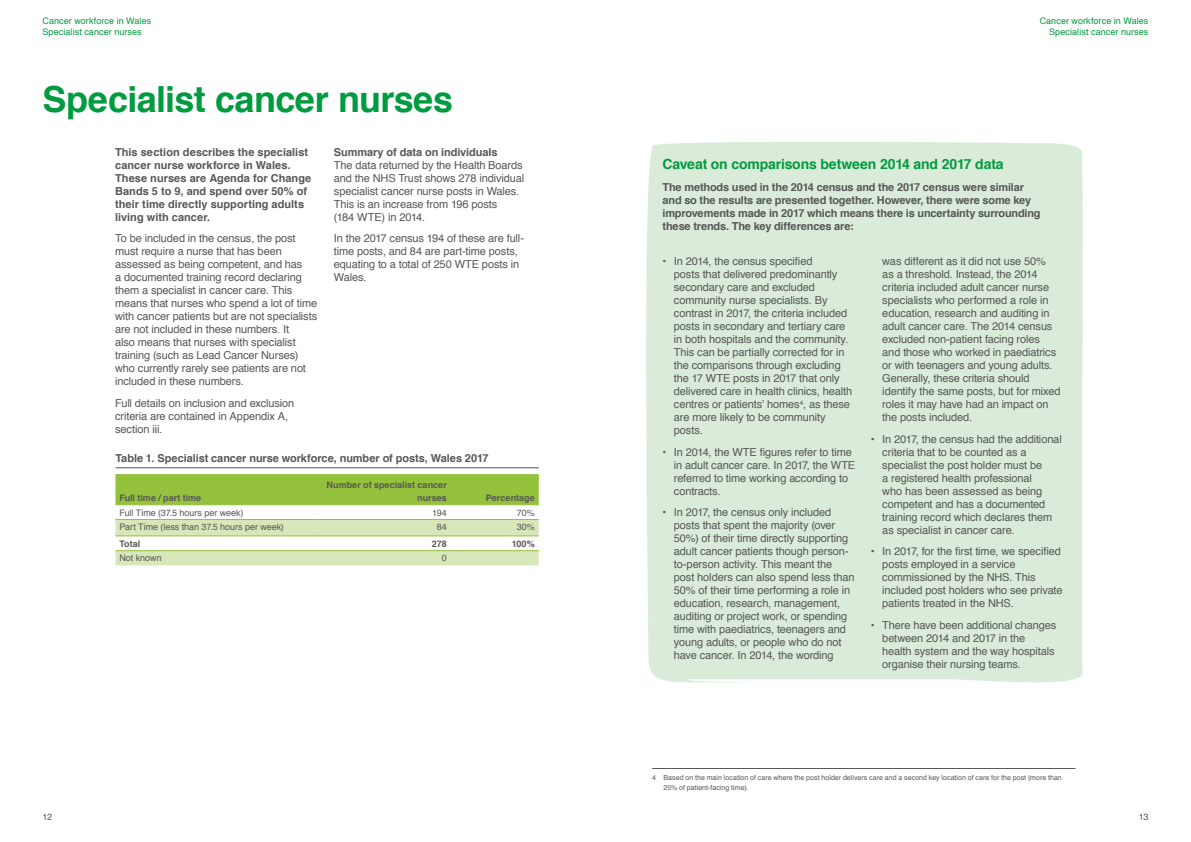
<style>
.page{position:relative;width:1191px;height:842px;background:#fff}
.page>*{position:absolute;margin:0;border:0;box-sizing:border-box;transform-origin:0 0}
.t1{font:700 36px "Helvetica";letter-spacing:-.015em;color:#009b3e}
.t2{font:700 14px "Helvetica";letter-spacing:-.01em;color:#009b3e}
.t3{font:11px/13px "Helvetica";letter-spacing:-.01em;color:#575756}
.t4{font:700 11px/13px "Helvetica";letter-spacing:-.005em;color:#575756}
.t5{font:9px/10.8px "Helvetica";letter-spacing:.01em;color:#009b3e}
.t6{font:9px "Helvetica";letter-spacing:-.005em;color:#575756}
.t7{font:700 9px/13px "Helvetica";color:#575756;text-align:right}
.t8{font:7px/10px "Helvetica";letter-spacing:.005em;color:#575756}
</style>
<div class="page">
<div style="left:646px;top:142px;width:437px;height:541px;background:#daebd9"></div>
<hr style="left:115px;top:467px;width:424px;height:1px;background:#575756">
<div style="left:115px;top:474px;width:424px;height:30px;background:#94c23d"></div>
<svg style="left:115px;top:520px;width:424px;height:45px"></svg>
<hr style="left:115px;top:504px;width:205px;height:1px;background:#94c23d">
<hr style="left:320px;top:504px;width:131px;height:1px;background:#94c23d">
<hr style="left:451px;top:504px;width:88px;height:1px;background:#94c23d">
<hr style="left:115px;top:519px;width:205px;height:1px;background:#94c23d">
<hr style="left:320px;top:519px;width:131px;height:1px;background:#94c23d">
<hr style="left:451px;top:519px;width:88px;height:1px;background:#94c23d">
<hr style="left:115px;top:535px;width:205px;height:1px;background:#94c23d">
<hr style="left:320px;top:535px;width:131px;height:1px;background:#94c23d">
<hr style="left:451px;top:535px;width:88px;height:1px;background:#94c23d">
<hr style="left:115px;top:550px;width:205px;height:1px;background:#94c23d">
<hr style="left:320px;top:550px;width:131px;height:1px;background:#94c23d">
<hr style="left:451px;top:550px;width:88px;height:1px;background:#94c23d">
<hr style="left:652px;top:768px;width:423px;height:1px;background:#575756">
<p class="t5" style="left:43px;top:15px;width:110px">Cancer workforce in Wales<br>Specialist cancer nurses</p>
<h1 class="t1" style="left:43px;top:70px;width:412px">Specialist cancer nurses</h1>
<p class="t4" style="left:115px;top:145px;width:198px">This section describes the specialist cancer nurse workforce in Wales.<br>These nurses are Agenda for Change<br>Bands 5 to 9, and spend over 50% of their time directly supporting adults living with cancer.</p>
<p class="t3" style="left:115px;top:232px;width:204px">To be included in the census, the post must require a nurse that has been assessed as being competent, and has<br>a documented training record declaring them a specialist in cancer care. This means that nurses who spend a lot of time with cancer patients but are not specialists are not included in these numbers. It<br>also means that nurses with specialist training (such as Lead Cancer Nurses) who currently rarely see patients are not included in these numbers.</p>
<p class="t3" style="left:115px;top:397px;width:181px">Full details on inclusion and exclusion criteria are contained in Appendix A, section iii.</p>
<p class="t4" style="left:334px;top:145px;width:165px">Summary of data on individuals</p>
<p class="t3" style="left:334px;top:159px;width:192px">The data returned by the Health Boards and the NHS Trust shows 278 individual specialist cancer nurse posts in Wales.<br>This is an increase from 196 posts<br>(184 WTE) in 2014.</p>
<p class="t3" style="left:334px;top:232px;width:192px">In the 2017 census 194 of these are full&shy;time posts, and 84 are part-time posts, equating to a total of 250 WTE posts in<br>Wales.</p>
<p class="t4" style="left:115px;top:451px;width:375px">Table 1. Specialist cancer nurse workforce, number of posts, Wales 2017</p>
<p class="t7" style="left:119px;top:491px;width:83px">Full time / part time</p>
<p class="t7" style="left:327px;top:478px;width:122px">Number of specialist cancer nurses</p>
<p class="t7" style="left:486px;top:491px;width:50px">Percentage</p>
<p class="t6" style="left:119px;top:505px;width:125px">Full Time (37.5 hours per week)</p>
<p class="t6" style="left:432px;top:505px;width:16px">194</p>
<p class="t6" style="left:517px;top:505px;width:19px">70%</p>
<p class="t6" style="left:119px;top:520px;width:166px">Part Time (less than 37.5 hours per week)</p>
<p class="t6" style="left:437px;top:520px;width:12px">84</p>
<p class="t6" style="left:516px;top:520px;width:20px">30%</p>
<p class="t7" style="left:119px;top:537px;width:22px">Total</p>
<p class="t7" style="left:432px;top:537px;width:17px">278</p>
<p class="t7" style="left:512px;top:537px;width:25px">100%</p>
<p class="t6" style="left:119px;top:551px;width:44px">Not known</p>
<p class="t6" style="left:442px;top:551px;width:7px">0</p>
<p class="t6" style="left:43px;top:810px;width:11px">12</p>
<p class="t5" style="left:1039px;top:15px;width:110px;text-align:right">Cancer workforce in Wales<br>Specialist cancer nurses</p>
<p class="t2" style="left:662px;top:153px;width:343px">Caveat on comparisons between 2014 and 2017 data</p>
<p class="t4" style="left:662px;top:181px;width:379px">The methods used in the 2014 census and the 2017 census were similar and so the results are presented together. However, there were some key improvements made in 2017 which means there is uncertainty surrounding these trends. The key differences are:</p>
<p class="t3" style="left:674px;top:255px;width:180px;text-indent:-11px">• In 2014, the census specified<br>posts that delivered predominantly secondary care and excluded community nurse specialists. By contrast in 2017, the criteria included posts in secondary and tertiary care in both hospitals and the community.<br>This can be partially corrected for in the comparisons through excluding the 17 WTE posts in 2017 that only delivered care in health clinics, health centres or patients’ homes<sup>4</sup>, as these are more likely to be community posts.</p>
<p class="t3" style="left:674px;top:446px;width:183px;text-indent:-11px">• In 2014, the WTE figures refer to time in adult cancer care. In 2017, the WTE referred to time working according to contracts.</p>
<p class="t3" style="left:674px;top:506px;width:182px;text-indent:-11px">• In 2017, the census only included posts that spent the majority (over 50%) of their time directly supporting adult cancer patients though person&shy;to-person activity. This meant the post holders can also spend less than 50% of their time performing a role in education, research, management, auditing or project work, or spending time with paediatrics, teenagers and young adults, or people who do not have cancer. In 2014, the wording</p>
<p class="t3" style="left:882px;top:255px;width:180px">was different as it did not use 50%<br>as a threshold. Instead, the 2014 criteria included adult cancer nurse specialists who performed a role in education, research and auditing in adult cancer care. The 2014 census excluded non-patient facing roles and those who worked in paediatrics or with teenagers and young adults.<br>Generally, these criteria should identify the same posts, but for mixed roles it may have had an impact on the posts included.</p>
<p class="t3" style="left:882px;top:433px;width:181px;text-indent:-11px">• In 2017, the census had the additional criteria that to be counted as a specialist the post holder must be<br>a registered health professional<br>who has been assessed as being competent and has a documented training record which declares them as specialist in cancer care.</p>
<p class="t3" style="left:882px;top:545px;width:182px;text-indent:-11px">• In 2017, for the first time, we specified posts employed in a service commissioned by the NHS. This included post holders who see private patients treated in the NHS.</p>
<p class="t3" style="left:882px;top:619px;width:175px;text-indent:-11px">• There have been additional changes between 2014 and 2017 in the health system and the way hospitals organise their nursing teams.</p>
<p class="t8" style="left:663px;top:773px;width:400px;text-indent:-11px">4 Based on the main location of care where the post holder delivers care and a second key location of care for the post (more than<br>25% of patient-facing time).</p>
<p class="t6" style="left:1138px;top:810px;width:11px">13</p>
</div>
